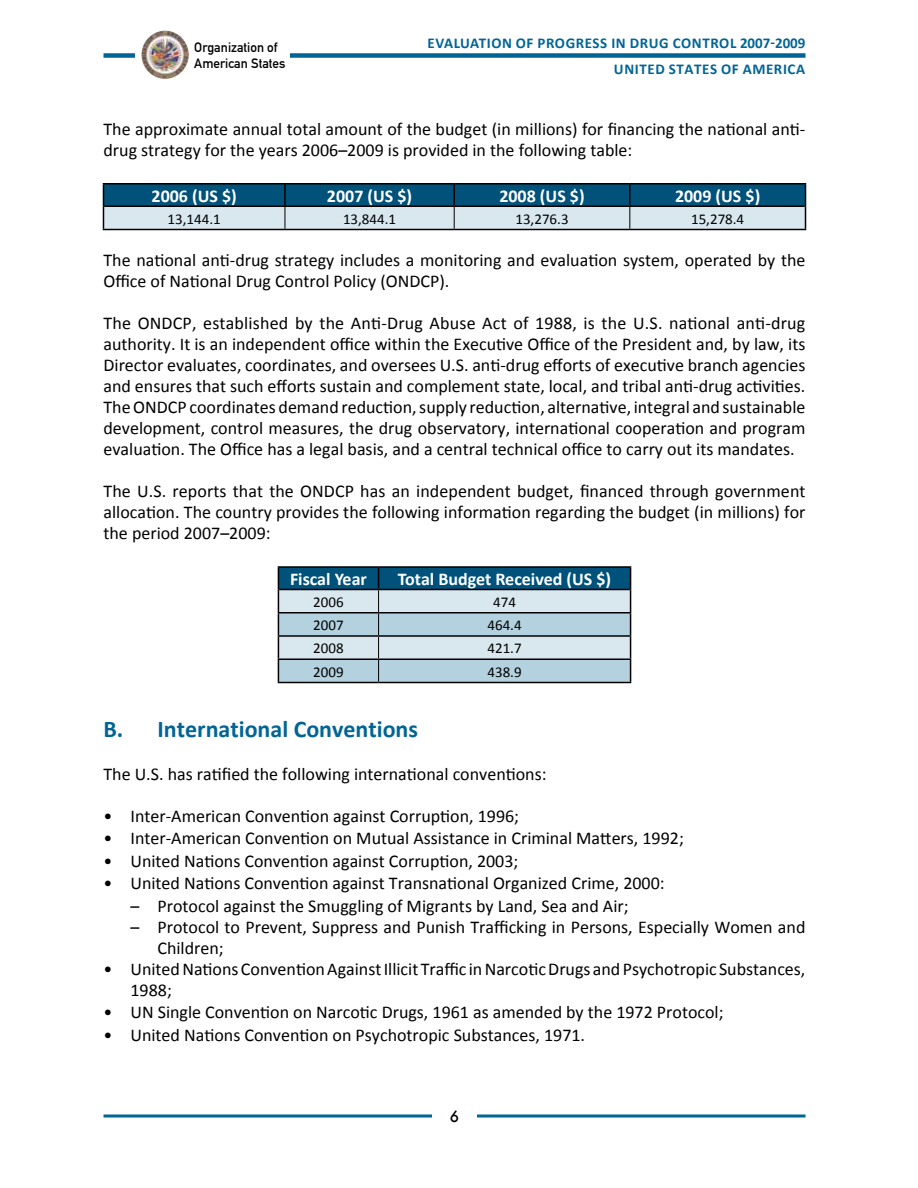
<style>
.page{position:relative;width:918px;height:1188px;background:#fff}
.page>*{position:absolute;margin:0;border:0;box-sizing:border-box;transform-origin:0 0}
.t1{font:700 24px "Calibri";color:#006595}
.t2{font:18px/21px "Calibri";color:#000}
.t3{font:700 18px "Calibri";color:#fff}
.t4{font:15px "Calibri";color:#000}
.t5{font:700 15px/25.5px "Calibri";letter-spacing:.04em;color:#006595;text-align:center}
.t6{font:500 15px "Futura";color:#000}
.t7{font:13.5px/16.2px "DIN Mittelschrift";color:#000}
</style>
<div class="page">
<svg style="left:104px;top:1114px;width:702px;height:4px;background:#3f8baf"></svg>
<div style="left:432px;top:1110px;width:45px;height:18px;background:#fff"></div>
<div style="left:104px;top:53px;width:702px;height:5px;background:#006595"></div>
<div style="left:135px;top:31px;width:155px;height:48px;background:#fff"></div>
<img style="left:141px;top:31px;width:48px;height:48px">
<hr style="left:103px;top:183px;width:182px;height:1px;background:#000">
<hr style="left:285px;top:183px;width:169px;height:1px;background:#000">
<hr style="left:454px;top:183px;width:176px;height:1px;background:#000">
<hr style="left:630px;top:183px;width:176px;height:1px;background:#000">
<svg style="left:103px;top:184px;width:703px;height:46px;background:#6895ab"></svg>
<hr style="left:104px;top:206px;width:181px;height:1px;background:#000">
<hr style="left:285px;top:206px;width:169px;height:1px;background:#000">
<hr style="left:454px;top:206px;width:176px;height:1px;background:#000">
<hr style="left:630px;top:206px;width:175px;height:1px;background:#000">
<hr style="left:278px;top:682px;width:101px;height:1px;background:#000">
<hr style="left:379px;top:682px;width:252px;height:1px;background:#000">
<hr style="left:278px;top:566px;width:101px;height:2px;background:#000">
<hr style="left:379px;top:566px;width:252px;height:2px;background:#000">
<svg style="left:278px;top:567px;width:353px;height:115px;background:#95b5c4"></svg>
<hr style="left:279px;top:589px;width:100px;height:1px;background:#000">
<hr style="left:379px;top:589px;width:251px;height:1px;background:#000">
<p class="t7" style="left:194px;top:39px;width:93px">Organization of<br>American States</p>
<p class="t5" style="left:427px;top:30px;width:379px">EVALUATION OF PROGRESS IN DRUG CONTROL 2007-2009 united</p>
<p class="t5" style="left:669px;top:56px;width:9px">states</p>
<p class="t5" style="left:721px;top:56px;width:32px">of america</p>
<p class="t2" style="left:104px;top:119px;width:703px">The approximate annual total amount of the budget (in millions) for financing the national anti&shy;drug strategy for the years 2006–2009 is provided in the following table:</p>
<p class="t3" style="left:152px;top:184px;width:87px">2006 (US $)</p>
<p class="t3" style="left:327px;top:184px;width:87px">2007 (US $)</p>
<p class="t3" style="left:499px;top:184px;width:87px">2008 (US $)</p>
<p class="t3" style="left:675px;top:184px;width:87px">2009 (US $)</p>
<p class="t4" style="left:168px;top:209px;width:55px">13,144.1</p>
<p class="t4" style="left:343px;top:209px;width:55px">13,844.1</p>
<p class="t4" style="left:515px;top:209px;width:55px">13,276.3</p>
<p class="t4" style="left:691px;top:209px;width:55px">15,278.4</p>
<p class="t2" style="left:104px;top:250px;width:703px">The national anti-drug strategy includes a monitoring and evaluation system, operated by the<br>Office of National Drug Control Policy (ONDCP).</p>
<p class="t2" style="left:104px;top:313px;width:704px;text-align:justify">The ONDCP, established by the Anti-Drug Abuse Act of 1988, is the U.S. national anti-drug authority. It is an independent office within the Executive Office of the President and, by law, its Director evaluates, coordinates, and oversees U.S. anti-drug efforts of executive branch agencies and ensures that such efforts sustain and complement state, local, and tribal anti-drug activities.<br>The ONDCP coordinates demand reduction, supply reduction, alternative, integral and sustainable development, control measures, the drug observatory, international cooperation and program evaluation. The Office has a legal basis, and a central technical office to carry out its mandates.</p>
<p class="t2" style="left:104px;top:481px;width:704px;text-align:justify">The U.S. reports that the ONDCP has an independent budget, financed through government allocation. The country provides the following information regarding the budget (in millions) for the period 2007–2009:</p>
<p class="t3" style="left:290px;top:568px;width:78px">Fiscal Year</p>
<p class="t3" style="left:398px;top:568px;width:215px">Total Budget Received (US $)</p>
<p class="t4" style="left:313px;top:592px;width:32px">2006</p>
<p class="t4" style="left:493px;top:592px;width:24px">474</p>
<p class="t4" style="left:313px;top:616px;width:32px">2007</p>
<p class="t4" style="left:487px;top:616px;width:36px">464.4</p>
<p class="t4" style="left:313px;top:639px;width:32px">2008</p>
<p class="t4" style="left:487px;top:639px;width:36px">421.7</p>
<p class="t4" style="left:313px;top:662px;width:32px">2009</p>
<p class="t4" style="left:487px;top:662px;width:36px">438.9</p>
<h1 class="t1" style="left:104px;top:714px;width:316px">B. International Conventions</h1>
<p class="t2" style="left:104px;top:763px;width:445px">The U.S. has ratified the following international conventions:</p>
<p class="t2" style="left:104px;top:805px;width:417px">• Inter-American Convention against Corruption, 1996;</p>
<p class="t2" style="left:104px;top:828px;width:582px">• Inter-American Convention on Mutual Assistance in Criminal Matters, 1992;</p>
<p class="t2" style="left:104px;top:850px;width:416px">• United Nations Convention against Corruption, 2003;</p>
<p class="t2" style="left:104px;top:873px;width:563px">• United Nations Convention against Transnational Organized Crime, 2000:</p>
<p class="t2" style="left:130px;top:895px;width:500px">– Protocol against the Smuggling of Migrants by Land, Sea and Air;</p>
<p class="t2" style="left:158px;top:916px;width:650px;text-indent:-27px">– Protocol to Prevent, Suppress and Punish Trafficking in Persons, Especially Women and<br>Children;</p>
<p class="t2" style="left:130px;top:958px;width:676px;text-indent:-27px">• United Nations Convention Against Illicit Traffic in Narcotic Drugs and Psychotropic Substances,<br>1988;</p>
<p class="t2" style="left:104px;top:1002px;width:622px">• UN Single Convention on Narcotic Drugs, 1961 as amended by the 1972 Protocol;</p>
<p class="t2" style="left:104px;top:1024px;width:483px">• United Nations Convention on Psychotropic Substances, 1971.</p>
<p class="t6" style="left:450px;top:1107px;width:11px">6</p>
</div>
